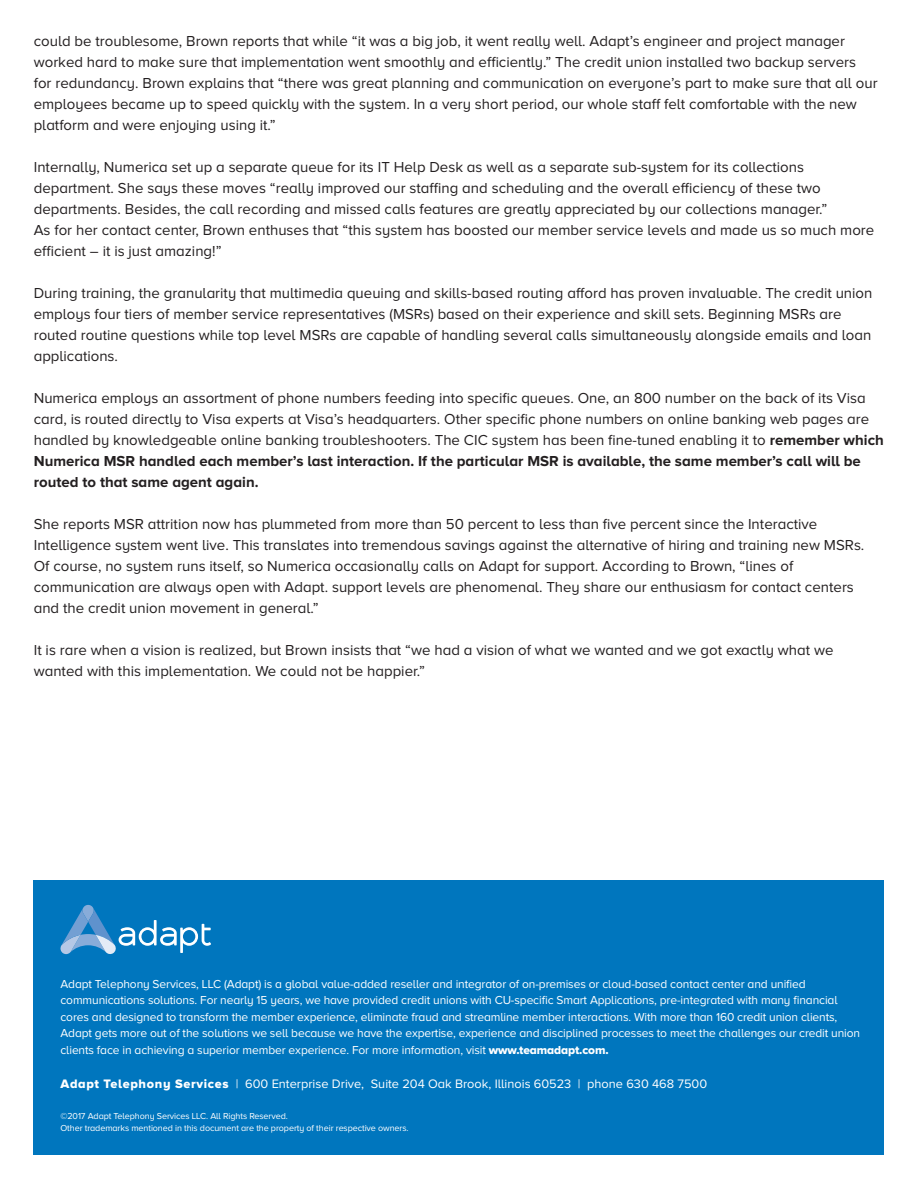
<style>
.page{position:relative;width:918px;height:1188px;background:#fff}
.page>*{position:absolute;margin:0;border:0;box-sizing:border-box;transform-origin:0 0}
.t1{font:15px/21px "Proxima Nova A";color:#231f20}
.t2{font:12.75px "Proxima Nova A";color:#fff}
.t3{font:12px/16.5px "Proxima Nova A";letter-spacing:-.01em;color:#fff}
.t4{font:9px "Proxima Nova A";letter-spacing:-.01em;color:#fff}
.s1{font-weight:700}
.s2{font-family:"Proxima Nova A Extrabld"}
</style>
<div class="page">
<div style="left:34px;top:880px;width:850px;height:274px;background:#0076be"></div>
<svg style="left:60px;top:905px;width:151px;height:50px"></svg>
<p class="t1" style="left:34px;top:30px;width:845px">could be troublesome, Brown reports that while “it was a big job, it went really well. Adapt’s engineer and project manager worked hard to make sure that implementation went smoothly and efficiently.” The credit union installed two backup servers<br>for redundancy. Brown explains that “there was great planning and communication on everyone’s part to make sure that all our employees became up to speed quickly with the system. In a very short period, our whole staff felt comfortable with the new platform and were enjoying using it.”</p>
<p class="t1" style="left:34px;top:156px;width:795px">Internally, Numerica set up a separate queue for its IT Help Desk as well as a separate sub-system for its collections department. She says these moves “really improved our staffing and scheduling and the overall efficiency of these two departments. Besides, the call recording and missed calls features are greatly appreciated by our collections manager.”</p>
<p class="t1" style="left:34px;top:219px;width:842px">As for her contact center, Brown enthuses that “this system has boosted our member service levels and made us so much more efficient – it is just amazing!”</p>
<p class="t1" style="left:34px;top:282px;width:840px">During training, the granularity that multimedia queuing and skills-based routing afford has proven invaluable. The credit union employs four tiers of member service representatives (MSRs) based on their experience and skill sets. Beginning MSRs are routed routine questions while top level MSRs are capable of handling several calls simultaneously alongside emails and loan applications.</p>
<p class="t1" style="left:34px;top:387px;width:852px">Numerica employs an assortment of phone numbers feeding into specific queues. One, an 800 number on the back of its Visa card, is routed directly to Visa experts at Visa’s headquarters. Other specific phone numbers on online banking web pages are handled by knowledgeable online banking troubleshooters. The CIC system has been fine-tuned enabling it to <span class="s1">remember which Numerica MSR handled each member’s last interaction. If the particular MSR is available, the same member’s call will be routed to that same agent again.</span></p>
<p class="t1" style="left:34px;top:513px;width:832px">She reports MSR attrition now has plummeted from more than 50 percent to less than five percent since the Interactive<br>Intelligence system went live. This translates into tremendous savings against the alternative of hiring and training new MSRs.</p>
<p class="t1" style="left:34px;top:555px;width:822px">Of course, no system runs itself, so Numerica occasionally calls on Adapt for support. According to Brown, “lines of communication are always open with Adapt. support levels are phenomenal. They share our enthusiasm for contact centers</p>
<p class="t1" style="left:34px;top:597px;width:286px">and the credit union movement in general.”</p>
<p class="t1" style="left:34px;top:639px;width:801px">It is rare when a vision is realized, but Brown insists that “we had a vision of what we wanted and we got exactly what we wanted with this implementation. We could not be happier.”</p>
<p class="t3" style="left:60px;top:975px;width:801px">Adapt Telephony Services, LLC (Adapt) is a global value-added reseller and integrator of on-premises or cloud-based contact center and unified communications solutions. For nearly 15 years, we have provided credit unions with CU-specific Smart Applications, pre-integrated with many financial cores and designed to transform the member experience, eliminate fraud and streamline member interactions. With more than 160 credit union clients, Adapt gets more out of the solutions we sell because we have the expertise, experience and disciplined processes to meet the challenges our credit union clients face in achieving a superior member experience. For more information, visit <span class="s2">www.teamadapt.com.</span></p>
<p class="t2" style="left:60px;top:1077px;width:648px"><span class="s2">Adapt Telephony Services</span> | 600 Enterprise Drive, Suite 204 Oak Brook, Illinois 60523 | phone 630 468 7500</p>
<p class="t4" style="left:60px;top:1111px;width:229px">©2017 Adapt Telephony Services LLC. All Rights Reserved.</p>
<p class="t4" style="left:60px;top:1123px;width:350px">Other trademarks mentioned in this document are the property of their respective owners.</p>
</div>
